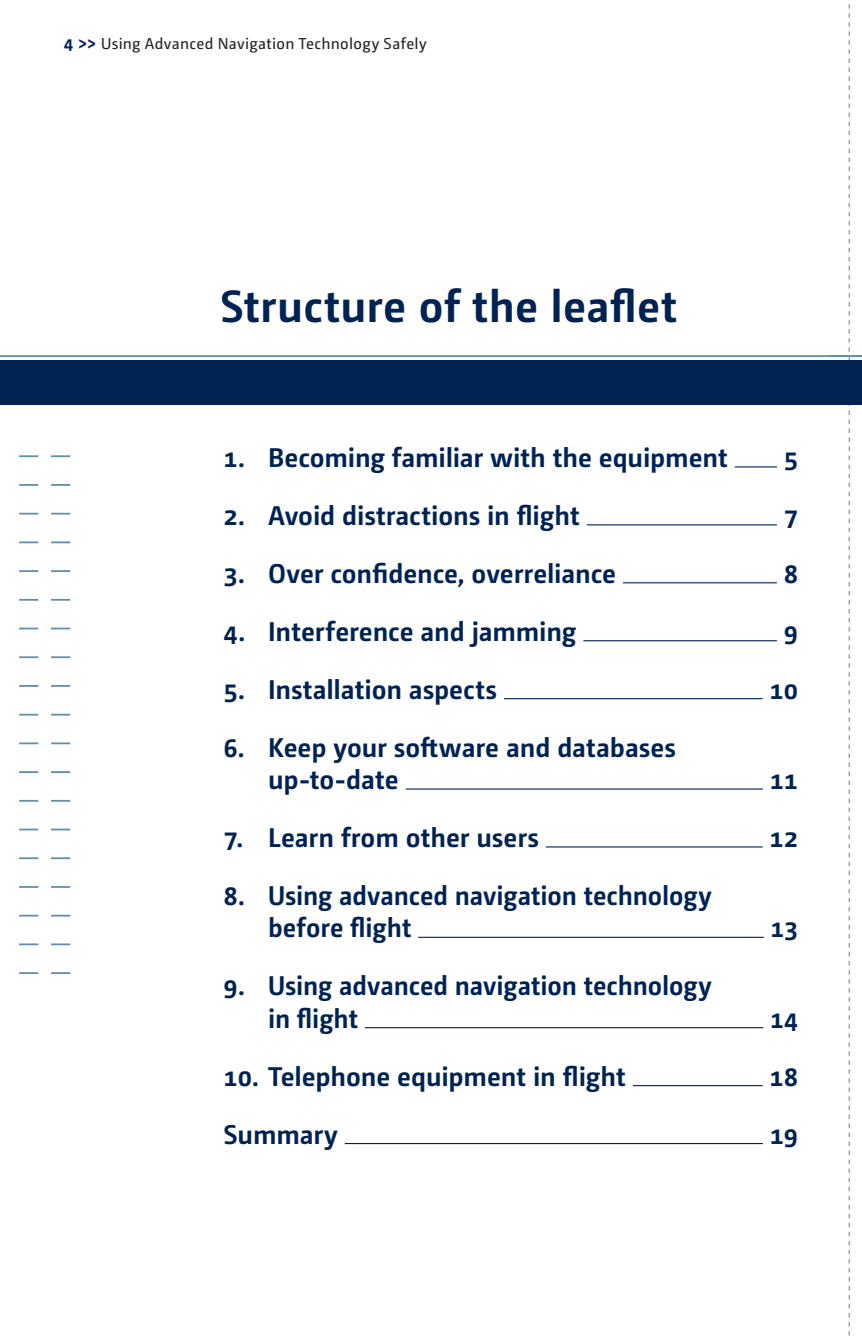
<style>
.page{position:relative;width:862px;height:1340px;background:#fff}
.page>*{position:absolute;margin:0;border:0;box-sizing:border-box;transform-origin:0 0}
.Chapter_title{font:700 45px "Camingo Dos Pro";letter-spacing:.005em;color:#002354}
.t1{font:700 27px/32.4px "Camingo Dos Pro";letter-spacing:-.005em;color:#002354}
.t2{font:15.75px "Camingo Dos Pro";letter-spacing:.02em;color:#231f20}
.s1{font-weight:700;font-size:18px;color:#002354}
</style>
<div class="page">
<svg style="left:848px;top:4px;width:1px;height:1332px"></svg>
<div style="left:0;top:360px;width:861px;height:45px;background:#002354"></div>
<hr style="left:0;top:355px;width:861px;height:2px;background:#5d91a7">
<svg style="left:19px;top:455px;width:19px;height:2px"></svg>
<svg style="left:51px;top:455px;width:19px;height:2px"></svg>
<svg style="left:19px;top:484px;width:19px;height:2px"></svg>
<svg style="left:51px;top:484px;width:19px;height:2px"></svg>
<svg style="left:19px;top:513px;width:19px;height:1px"></svg>
<svg style="left:51px;top:513px;width:19px;height:1px"></svg>
<svg style="left:19px;top:541px;width:19px;height:2px"></svg>
<svg style="left:51px;top:541px;width:19px;height:2px"></svg>
<svg style="left:19px;top:570px;width:19px;height:2px"></svg>
<svg style="left:51px;top:570px;width:19px;height:2px"></svg>
<svg style="left:19px;top:599px;width:19px;height:1px"></svg>
<svg style="left:51px;top:599px;width:19px;height:1px"></svg>
<svg style="left:19px;top:627px;width:19px;height:2px"></svg>
<svg style="left:51px;top:627px;width:19px;height:2px"></svg>
<svg style="left:19px;top:656px;width:19px;height:2px"></svg>
<svg style="left:51px;top:656px;width:19px;height:2px"></svg>
<svg style="left:19px;top:685px;width:19px;height:2px"></svg>
<svg style="left:51px;top:685px;width:19px;height:2px"></svg>
<svg style="left:19px;top:713px;width:19px;height:2px"></svg>
<svg style="left:51px;top:713px;width:19px;height:2px"></svg>
<svg style="left:19px;top:742px;width:19px;height:2px"></svg>
<svg style="left:51px;top:742px;width:19px;height:2px"></svg>
<svg style="left:19px;top:771px;width:19px;height:2px"></svg>
<svg style="left:51px;top:771px;width:19px;height:2px"></svg>
<svg style="left:19px;top:800px;width:19px;height:1px"></svg>
<svg style="left:51px;top:800px;width:19px;height:1px"></svg>
<svg style="left:19px;top:828px;width:19px;height:2px"></svg>
<svg style="left:51px;top:828px;width:19px;height:2px"></svg>
<svg style="left:19px;top:857px;width:19px;height:2px"></svg>
<svg style="left:51px;top:857px;width:19px;height:2px"></svg>
<svg style="left:19px;top:886px;width:19px;height:1px"></svg>
<svg style="left:51px;top:886px;width:19px;height:1px"></svg>
<svg style="left:19px;top:914px;width:19px;height:2px"></svg>
<svg style="left:51px;top:914px;width:19px;height:2px"></svg>
<svg style="left:19px;top:943px;width:19px;height:2px"></svg>
<svg style="left:51px;top:943px;width:19px;height:2px"></svg>
<svg style="left:19px;top:972px;width:19px;height:2px"></svg>
<svg style="left:51px;top:972px;width:19px;height:2px"></svg>
<hr style="left:734px;top:466px;width:42px;height:1px;background:#002354">
<hr style="left:586px;top:524px;width:190px;height:1px;background:#002354">
<hr style="left:622px;top:582px;width:154px;height:1px;background:#002354">
<hr style="left:583px;top:640px;width:193px;height:1px;background:#002354">
<hr style="left:503px;top:698px;width:259px;height:1px;background:#002354">
<hr style="left:405px;top:788px;width:357px;height:1px;background:#002354">
<hr style="left:545px;top:846px;width:217px;height:1px;background:#002354">
<hr style="left:418px;top:936px;width:345px;height:1px;background:#002354">
<hr style="left:364px;top:1027px;width:399px;height:1px;background:#002354">
<hr style="left:632px;top:1085px;width:130px;height:1px;background:#002354">
<hr style="left:344px;top:1142px;width:418px;height:2px;background:#002354">
<p class="t2" style="left:64px;top:34px;width:364px"><span class="s1">4 &gt;&gt;</span> Using Advanced Navigation Technology Safely</p>
<p class="Chapter_title" style="left:220px;top:279px;width:458px">Structure of the leaflet</p>
<p class="t1" style="left:223px;top:441px;width:505px">1. Becoming familiar with the equipment</p>
<p class="t1" style="left:783px;top:441px;width:16px">5</p>
<p class="t1" style="left:223px;top:499px;width:358px">2. Avoid distractions in flight</p>
<p class="t1" style="left:783px;top:499px;width:16px">7</p>
<p class="t1" style="left:223px;top:557px;width:394px">3. Over confidence, overreliance</p>
<p class="t1" style="left:783px;top:557px;width:16px">8</p>
<p class="t1" style="left:223px;top:614px;width:354px">4. Interference and jamming</p>
<p class="t1" style="left:783px;top:614px;width:16px">9</p>
<p class="t1" style="left:223px;top:672px;width:275px">5. Installation aspects</p>
<p class="t1" style="left:769px;top:672px;width:30px">10</p>
<p class="t1" style="left:268px;top:730px;width:409px;text-indent:-45px">6. Keep your software and databases up‑to‑date</p>
<p class="t1" style="left:769px;top:763px;width:30px">11</p>
<p class="t1" style="left:223px;top:821px;width:317px">7. Learn from other users</p>
<p class="t1" style="left:769px;top:821px;width:30px">12</p>
<p class="t1" style="left:268px;top:879px;width:445px;text-indent:-45px">8. Using advanced navigation technology before flight</p>
<p class="t1" style="left:770px;top:911px;width:29px">13</p>
<p class="t1" style="left:268px;top:969px;width:445px;text-indent:-45px">9. Using advanced navigation technology in flight</p>
<p class="t1" style="left:769px;top:1001px;width:30px">14</p>
<p class="t1" style="left:223px;top:1059px;width:404px">10. Telephone equipment in flight</p>
<p class="t1" style="left:769px;top:1059px;width:30px">18</p>
<p class="t1" style="left:223px;top:1117px;width:116px">Summary</p>
<p class="t1" style="left:769px;top:1117px;width:30px">19</p>
</div>
